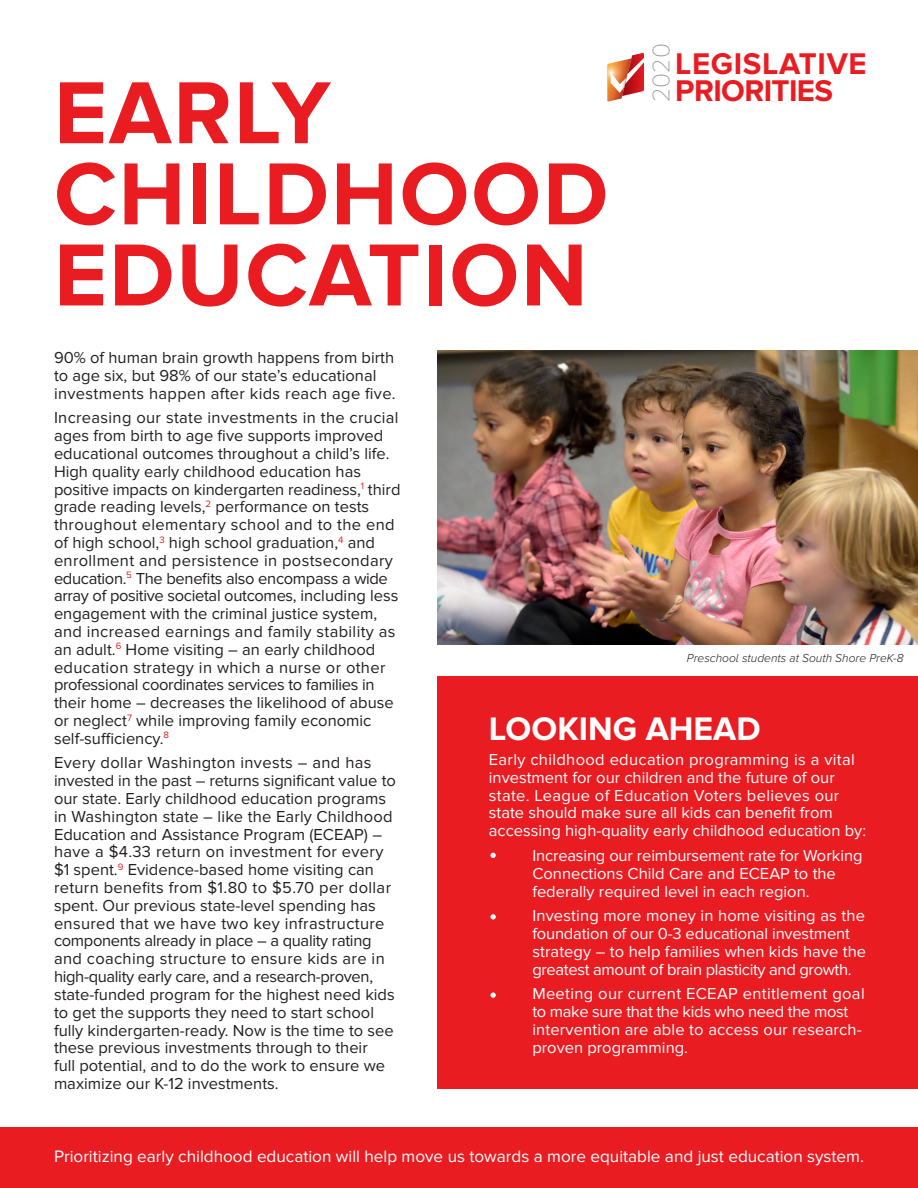
<style>
.page{position:relative;width:918px;height:1188px;background:#fff}
.page>*{position:absolute;margin:0;border:0;box-sizing:border-box;transform-origin:0 0}
.t1{font:700 91.35px/81.2px "Proxima Nova";letter-spacing:.02em;color:#e91c22}
.t2{font:700 33.75px "Proxima Nova";color:#fff}
.t3{font:700 31.05px/27.6px "Proxima Nova";letter-spacing:-.02em;color:#e91c22}
.t4{font:100 24.9px "Proxima Nova T";color:#8b8f96}
.t5{font:17.1px "Proxima Nova";color:#fff}
.t6{font:16.5px/17.9px "Proxima Nova";color:#231f20}
.t7{font:16.5px/17.9px "Proxima Nova";color:#fff}
.t8{font:italic 300 12px "Proxima Nova A";color:#231f20}
</style>
<div class="page">
<div style="left:0;top:1128px;width:918px;height:60px;background:#e91c22"></div>
<svg style="left:607px;top:53px;width:37px;height:49px"></svg>
<img style="left:437px;top:350px;width:481px;height:295px">
<div style="left:437px;top:676px;width:481px;height:413px;background:#e91c22"></div>
<svg style="left:490px;top:992px;width:6px;height:6px"></svg>
<svg style="left:490px;top:853px;width:6px;height:5px"></svg>
<svg style="left:490px;top:914px;width:6px;height:6px"></svg>
<p class="t1" style="left:54px;top:74px;width:556px">EARLY<br>CHILDHOOD<br>EDUCATION</p>
<p class="t4" style="left:647px;top:102px;width:61px;rotate:-90deg">2020</p>
<p class="t3" style="left:675px;top:50px;width:193px">LEGISLATIVE<br>PRIORITIES</p>
<p class="t6" style="left:54px;top:349px;width:343px">90% of human brain growth happens from birth to age six, but 98% of our state’s educational investments happen after kids reach age five.</p>
<p class="t6" style="left:54px;top:409px;width:348px">Increasing our state investments in the crucial ages from birth to age five supports improved educational outcomes throughout a child’s life.<br>High quality early childhood education has positive impacts on kindergarten readiness,<sup>1</sup> third grade reading levels,<sup>2</sup> performance on tests throughout elementary school and to the end of high school,<sup>3</sup> high school graduation,<sup>4</sup> and enrollment and persistence in postsecondary education.<sup>5</sup> The benefits also encompass a wide array of positive societal outcomes, including less engagement with the criminal justice system, and increased earnings and family stability as an adult.<sup>6</sup> Home visiting – an early childhood education strategy in which a nurse or other professional coordinates services to families in their home – decreases the likelihood of abuse or neglect<sup>7</sup> while improving family economic self-sufficiency.<sup>8</sup></p>
<p class="t6" style="left:54px;top:754px;width:344px">Every dollar Washington invests – and has invested in the past – returns significant value to our state. Early childhood education programs in Washington state – like the Early Childhood Education and Assistance Program (ECEAP) – have a $4.33 return on investment for every $1 spent.<sup>9</sup> Evidence-based home visiting can return benefits from $1.80 to $5.70 per dollar spent. Our previous state-level spending has ensured that we have two key infrastructure components already in place – a quality rating and coaching structure to ensure kids are in high-quality early care, and a research-proven, state-funded program for the highest need kids to get the supports they need to start school fully kindergarten-ready. Now is the time to see these previous investments through to their<br>full potential, and to do the work to ensure we maximize our K-12 investments.</p>
<p class="t8" style="left:687px;top:651px;width:218px">Preschool students at South Shore PreK-8</p>
<p class="t2" style="left:489px;top:710px;width:273px">LOOKING AHEAD</p>
<p class="t7" style="left:489px;top:751px;width:379px">Early childhood education programming is a vital investment for our children and the future of our state. League of Education Voters believes our state should make sure all kids can benefit from accessing high-quality early childhood education by:</p>
<p class="t7" style="left:532px;top:847px;width:332px">Increasing our reimbursement rate for Working<br>Connections Child Care and ECEAP to the federally required level in each region.</p>
<p class="t7" style="left:532px;top:907px;width:335px">Investing more money in home visiting as the foundation of our 0-3 educational investment strategy – to help families when kids have the greatest amount of brain plasticity and growth.</p>
<p class="t7" style="left:532px;top:985px;width:334px">Meeting our current ECEAP entitlement goal to make sure that the kids who need the most intervention are able to access our research&shy;proven programming.</p>
<p class="t5" style="left:54px;top:1147px;width:812px">Prioritizing early childhood education will help move us towards a more equitable and just education system.</p>
</div>
